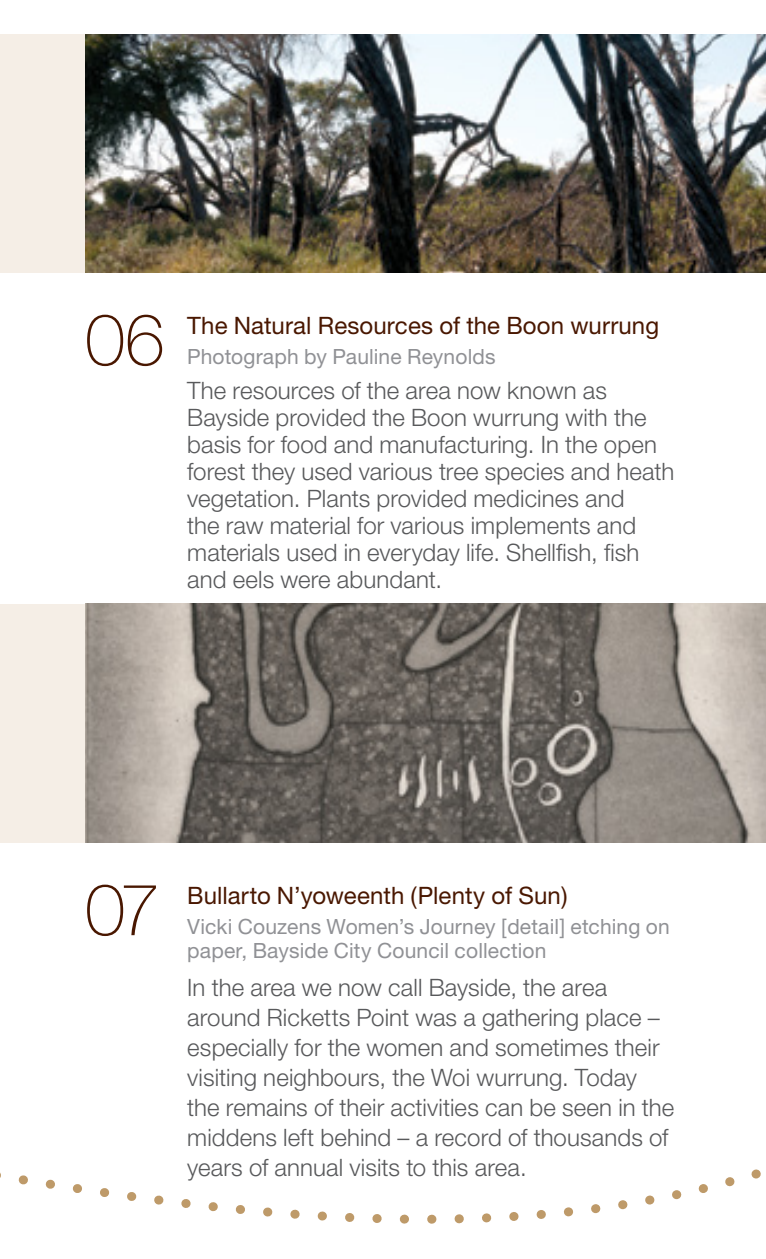
<style>
.page{position:relative;width:766px;height:1259px;background:#fff}
.page>*{position:absolute;margin:0;border:0;box-sizing:border-box;transform-origin:0 0}
.t1{font:100 72px "Helvetica Neue";color:#491700}
.t2{font:300 24px/27px "Helvetica Neue";letter-spacing:.005em;color:#58595b}
.t3{font:24px "Helvetica Neue";letter-spacing:.005em;color:#491700}
.t4{font:21px/24px "Helvetica Neue";letter-spacing:.005em;color:#909195}
</style>
<div class="page">
<div style="left:0;top:34px;width:765px;height:238px;background:#f5eee6"></div>
<div style="left:0;top:604px;width:765px;height:238px;background:#f5eee6"></div>
<img style="left:85px;top:34px;width:680px;height:238px">
<img style="left:85px;top:604px;width:680px;height:238px">
<svg style="left:0;top:1169px;width:761px;height:55px"></svg>
<h1 class="t1" style="left:85px;top:298px;width:81px">06</h1>
<p class="t3" style="left:187px;top:311px;width:473px">The Natural Resources of the Boon wurrung</p>
<p class="t4" style="left:187px;top:344px;width:310px">Photograph by Pauline Reynolds</p>
<p class="t2" style="left:187px;top:376px;width:488px">The resources of the area now known as Bayside provided the Boon wurrung with the basis for food and manufacturing. In the open forest they used various tree species and heath vegetation. Plants provided medicines and<br>the raw material for various implements and materials used in everyday life. Shellfish, fish and eels were abundant.</p>
<h1 class="t1" style="left:85px;top:868px;width:76px">07</h1>
<p class="t3" style="left:187px;top:880px;width:382px">Bullarto N’yoweenth (Plenty of Sun)</p>
<p class="t4" style="left:187px;top:914px;width:484px">Vicki Couzens Women’s Journey [detail] etching on paper, Bayside City Council collection</p>
<p class="t2" style="left:187px;top:972px;width:488px;line-height:30px">In the area we now call Bayside, the area around Ricketts Point was a gathering place – especially for the women and sometimes their visiting neighbours, the Woi wurrung. Today the remains of their activities can be seen in the middens left behind – a record of thousands of years of annual visits to this area.</p>
</div>
